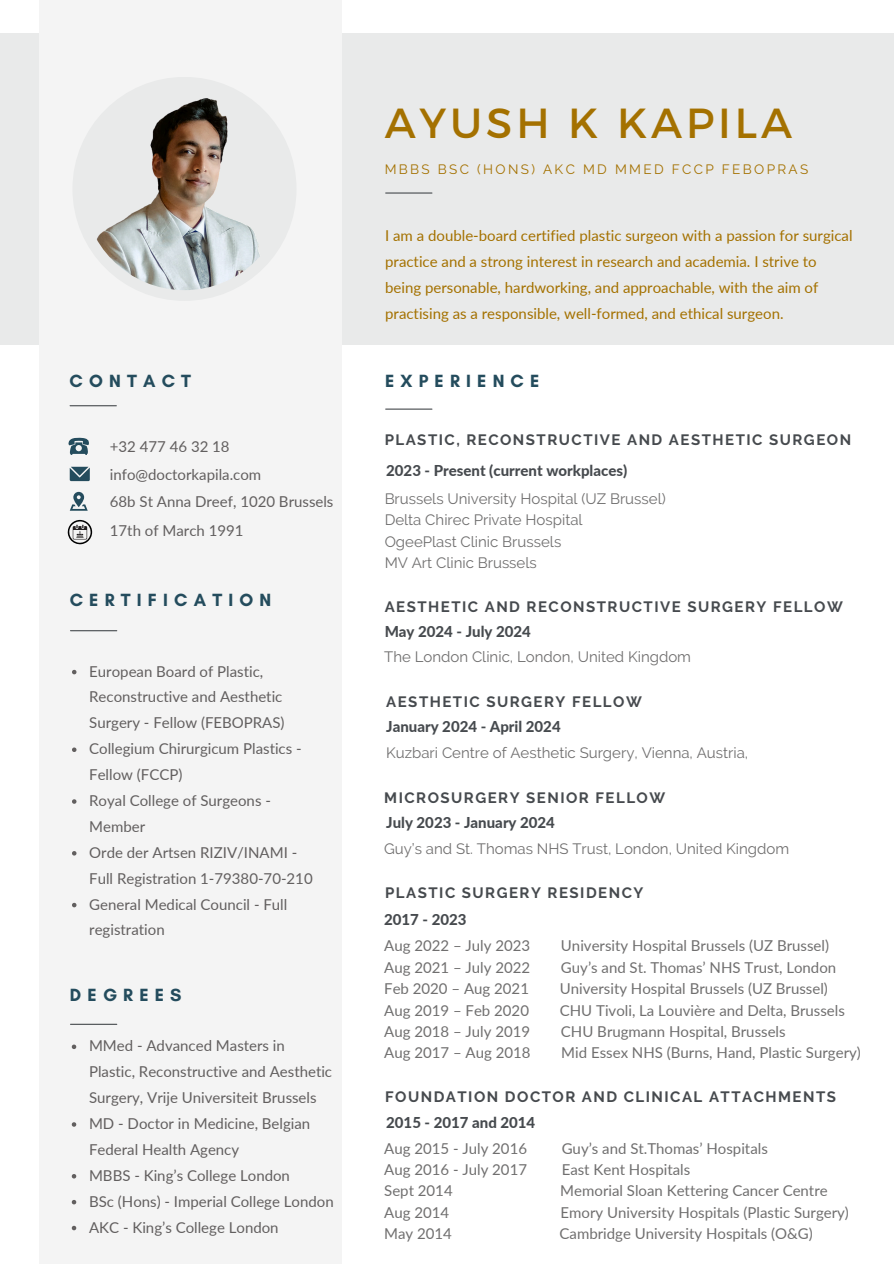
<style>
.page{position:relative;width:894px;height:1264px;background:#fff}
.page>*{position:absolute;margin:0;border:0;box-sizing:border-box;transform-origin:0 0}
.t1{font:42px "Montserrat";letter-spacing:.095em;color:#a47100}
.t2{font:700 18px "Glacial Indifference";letter-spacing:.345em;color:#244c5d}
.t3{font:15px/25.8px "Lato";color:#625f5f}
.t4{font:15px "Lato";color:#706f6f}
.t5{font:15px/21.3px "Raleway";color:#706f6f}
.t6{font:15px/25.8px "Lato";color:#a47100}
.t7{font:700 15px "Raleway";letter-spacing:.1em;color:#464a4e}
.t8{font:800 15px "Lato";color:#464a4e}
.t9{font:13.5px "Raleway";letter-spacing:.175em;color:#a47100}
</style>
<div class="page">
<div style="left:0;top:33px;width:893px;height:312px;background:#e9eaea"></div>
<div style="left:39px;top:0;width:303px;height:1263px;background:#f4f4f4"></div>
<div style="left:72px;top:77px;width:224px;height:224px;background:#e9eaea;border-radius:50%"></div>
<img style="left:83px;top:88px;width:203px;height:202px;border-radius:50%">
<svg style="left:68px;top:437px;width:21px;height:18px"></svg>
<svg style="left:70px;top:467px;width:20px;height:14px"></svg>
<svg style="left:70px;top:492px;width:18px;height:18px"></svg>
<hr style="left:70px;top:405px;width:46px;height:1px;background:#464a4e">
<hr style="left:70px;top:630px;width:47px;height:1px;background:#464a4e">
<hr style="left:385px;top:408px;width:47px;height:1px;background:#464a4e">
<hr style="left:385px;top:192px;width:47px;height:2px;background:#464a4e">
<hr style="left:70px;top:1023px;width:47px;height:1px;background:#464a4e">
<svg style="left:67px;top:520px;width:25px;height:24px"></svg>
<svg style="left:72px;top:670px;width:4px;height:4px"></svg>
<svg style="left:72px;top:747px;width:4px;height:5px"></svg>
<svg style="left:72px;top:799px;width:4px;height:4px"></svg>
<svg style="left:72px;top:851px;width:4px;height:4px"></svg>
<svg style="left:72px;top:902px;width:4px;height:5px"></svg>
<svg style="left:72px;top:1044px;width:4px;height:5px"></svg>
<svg style="left:72px;top:1122px;width:4px;height:4px"></svg>
<svg style="left:72px;top:1174px;width:4px;height:4px"></svg>
<svg style="left:72px;top:1200px;width:4px;height:4px"></svg>
<svg style="left:72px;top:1225px;width:4px;height:5px"></svg>
<p class="t2" style="left:69px;top:370px;width:123px">CONTACT</p>
<h5 class="t3" style="left:110px;top:433px;width:121px">+32 477 46 32 18</h5>
<p class="t3" style="left:110px;top:461px;width:153px">info@doctorkapila.com</p>
<h2 class="t3" style="left:110px;top:488px;width:225px">68b St Anna Dreef, 1020 Brussels</h2>
<h4 class="t3" style="left:110px;top:517px;width:135px">17th of March 1991</h4>
<p class="t2" style="left:70px;top:589px;width:203px">CERTIFICATION</p>
<p class="t3" style="left:89px;top:658px;width:197px">European Board of Plastic,<br>Reconstructive and Aesthetic<br>Surgery - Fellow (FEBOPRAS)</p>
<h5 class="t3" style="left:89px;top:735px;width:214px">Collegium Chirurgicum Plastics -<br>Fellow (FCCP)</h5>
<h5 class="t3" style="left:89px;top:787px;width:183px">Royal College of Surgeons -<br>Member</h5>
<p class="t3" style="left:89px;top:839px;width:225px">Orde der Artsen RIZIV/INAMI -<br>Full Registration 1-79380-70-210</p>
<p class="t3" style="left:89px;top:890px;width:199px">General Medical Council - Full registration</p>
<p class="t2" style="left:70px;top:983px;width:113px">DEGREES</p>
<p class="t3" style="left:89px;top:1032px;width:244px">MMed - Advanced Masters in<br>Plastic, Reconstructive and Aesthetic<br>Surgery, Vrije Universiteit Brussels</p>
<h1 class="t3" style="left:89px;top:1110px;width:223px">MD - Doctor in Medicine, Belgian<br>Federal Health Agency</h1>
<p class="t3" style="left:89px;top:1161px;width:202px">MBBS - King’s College London</p>
<h5 class="t3" style="left:89px;top:1187px;width:246px">BSc (Hons) - Imperial College London</h5>
<h2 class="t3" style="left:89px;top:1213px;width:191px">AKC - King’s College London</h2>
<h2 class="t1" style="left:384px;top:96px;width:409px">AYUSH K KAPILA</h2>
<h3 class="t9" style="left:384px;top:161px;width:425px">MBBS BSC (HONS) AKC MD MMED FCCP FEBOPRAS</h3>
<p class="t6" style="left:385px;top:222px;width:469px">I am a double-board certified plastic surgeon with a passion for surgical practice and a strong interest in research and academia. I strive to being personable, hardworking, and approachable, with the aim of practising as a responsible, well-formed, and ethical surgeon.</p>
<p class="t2" style="left:385px;top:370px;width:156px">EXPERIENCE</p>
<p class="t7" style="left:384px;top:431px;width:468px">PLASTIC, RECONSTRUCTIVE AND AESTHETIC SURGEON</p>
<p class="t8" style="left:386px;top:461px;width:242px">2023 - Present (current workplaces)</p>
<p class="t5" style="left:384px;top:488px;width:282px">Brussels University Hospital (UZ Brussel)<br>Delta Chirec Private Hospital<br>OgeePlast Clinic Brussels</p>
<h5 class="t5" style="left:384px;top:552px;width:154px">MV Art Clinic Brussels</h5>
<p class="t7" style="left:384px;top:597px;width:459px">AESTHETIC AND RECONSTRUCTIVE SURGERY FELLOW</p>
<h4 class="t8" style="left:384px;top:622px;width:148px">May 2024 - July 2024</h4>
<h2 class="t5" style="left:384px;top:646px;width:308px">The London Clinic, London, United Kingdom</h2>
<h5 class="t7" style="left:386px;top:692px;width:257px">AESTHETIC SURGERY FELLOW</h5>
<h3 class="t8" style="left:386px;top:717px;width:176px">January 2024 - April 2024</h3>
<h4 class="t5" style="left:386px;top:742px;width:363px">Kuzbari Centre of Aesthetic Surgery, Vienna, Austria,</h4>
<h5 class="t7" style="left:384px;top:788px;width:282px">MICROSURGERY SENIOR FELLOW</h5>
<h3 class="t8" style="left:386px;top:813px;width:170px">July 2023 - January 2024</h3>
<h4 class="t5" style="left:384px;top:838px;width:406px">Guy’s and St. Thomas NHS Trust, London, United Kingdom</h4>
<h5 class="t7" style="left:385px;top:884px;width:260px">PLASTIC SURGERY RESIDENCY</h5>
<h3 class="t8" style="left:384px;top:910px;width:84px">2017 - 2023</h3>
<h4 class="t4" style="left:384px;top:936px;width:147px">Aug 2022 – July 2023</h4>
<h4 class="t4" style="left:560px;top:936px;width:269px">University Hospital Brussels (UZ Brussel)</h4>
<h4 class="t4" style="left:384px;top:957px;width:147px">Aug 2021 – July 2022</h4>
<h4 class="t4" style="left:560px;top:957px;width:277px">Guy’s and St. Thomas’ NHS Trust, London</h4>
<h4 class="t4" style="left:384px;top:979px;width:146px">Feb 2020 – Aug 2021</h4>
<h4 class="t4" style="left:559px;top:979px;width:269px">University Hospital Brussels (UZ Brussel)</h4>
<h4 class="t4" style="left:384px;top:1000px;width:146px">Aug 2019 – Feb 2020</h4>
<h4 class="t4" style="left:559px;top:1000px;width:286px">CHU Tivoli, La Louvière and Delta, Brussels</h4>
<h4 class="t4" style="left:384px;top:1022px;width:147px">Aug 2018 – July 2019</h4>
<h5 class="t4" style="left:560px;top:1022px;width:226px">CHU Brugmann Hospital, Brussels</h5>
<h5 class="t4" style="left:384px;top:1043px;width:148px">Aug 2017 – Aug 2018</h5>
<h5 class="t4" style="left:561px;top:1043px;width:301px">Mid Essex NHS (Burns, Hand, Plastic Surgery)</h5>
<h3 class="t7" style="left:385px;top:1087px;width:452px">FOUNDATION DOCTOR AND CLINICAL ATTACHMENTS</h3>
<h4 class="t8" style="left:386px;top:1112px;width:150px">2015 - 2017 and 2014</h4>
<h5 class="t4" style="left:384px;top:1138px;width:144px">Aug 2015 - July 2016</h5>
<h5 class="t4" style="left:561px;top:1138px;width:208px">Guy’s and St.Thomas’ Hospitals</h5>
<h5 class="t4" style="left:384px;top:1160px;width:144px">Aug 2016 - July 2017</h5>
<h5 class="t4" style="left:561px;top:1160px;width:130px">East Kent Hospitals</h5>
<h5 class="t4" style="left:384px;top:1181px;width:70px">Sept 2014</h5>
<h5 class="t4" style="left:560px;top:1181px;width:269px">Memorial Sloan Kettering Cancer Centre</h5>
<h5 class="t4" style="left:384px;top:1202px;width:66px">Aug 2014</h5>
<h5 class="t4" style="left:560px;top:1202px;width:290px">Emory University Hospitals (Plastic Surgery)</h5>
<h5 class="t4" style="left:384px;top:1224px;width:69px">May 2014</h5>
<h3 class="t4" style="left:559px;top:1224px;width:255px">Cambridge University Hospitals (O&amp;G)</h3>
</div>
